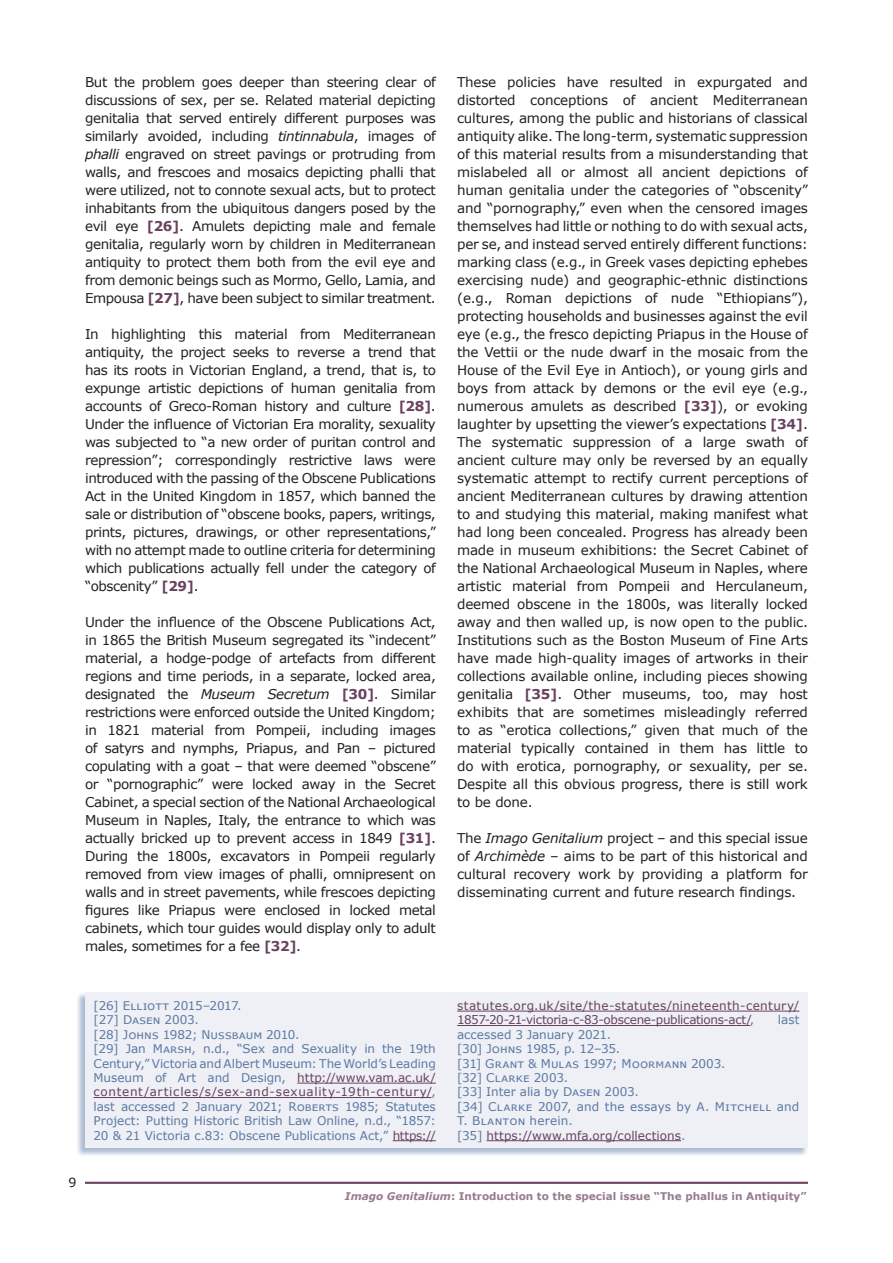
<style>
.page{position:relative;width:893px;height:1263px;background:#fff}
.page>*{position:absolute;margin:0;border:0;box-sizing:border-box;transform-origin:0 0}
.t1{font:13.5px/18px "Verdana";letter-spacing:-.03em;color:#231f20;text-align:justify}
.t2{font:12.6px "Verdana";color:#231f20}
.t3{font:12px/14.4px "Verdana";color:#5c79a4}
.t4{font:12px/14.4px "Verdana";letter-spacing:.02em;color:#694260}
.t5{font:700 10.5px "Verdana";color:#967c8e}
.s1{font-style:italic}
.s2{font-weight:700;color:#694260}
.s3{color:#694260}
.s4{color:#5c79a4}
</style>
<div class="page">
<hr style="left:85px;top:1182px;width:723px;height:2px;background:#694260">
<div style="left:76px;top:992px;width:732px;height:165px;background:#5c79a4;opacity:.5"></div>
<div style="left:85px;top:992px;width:723px;height:156px;background:#eef0f5"></div>
<hr style="left:297px;top:1083px;width:139px;height:1px;background:#694260">
<hr style="left:94px;top:1097px;width:337px;height:1px;background:#694260">
<hr style="left:393px;top:1140px;width:43px;height:1px;background:#694260">
<hr style="left:457px;top:1011px;width:342px;height:1px;background:#694260">
<hr style="left:457px;top:1025px;width:293px;height:1px;background:#694260">
<hr style="left:487px;top:1140px;width:194px;height:1px;background:#694260">
<p class="t1" style="left:85px;top:73px;width:352px">But the problem goes deeper than steering clear of discussions of sex, per se. Related material depicting genitalia that served entirely different purposes was similarly avoided, including <span class="s1">tintinnabula</span>, images of <span class="s1">phalli</span> engraved on street pavings or protruding from walls, and frescoes and mosaics depicting phalli that were utilized, not to connote sexual acts, but to protect inhabitants from the ubiquitous dangers posed by the evil eye <span class="s2">[26]</span>. Amulets depicting male and female genitalia, regularly worn by children in Mediterranean antiquity to protect them both from the evil eye and from demonic beings such as Mormo, Gello, Lamia, and Empousa <span class="s2">[27]</span>, have been subject to similar treatment.</p>
<p class="t1" style="left:85px;top:325px;width:352px">In highlighting this material from Mediterranean antiquity, the project seeks to reverse a trend that has its roots in Victorian England, a trend, that is, to expunge artistic depictions of human genitalia from accounts of Greco-Roman history and culture <span class="s2">[28]</span>.<br>Under the influence of Victorian Era morality, sexuality was subjected to “a new order of puritan control and repression”; correspondingly restrictive laws were introduced with the passing of the Obscene Publications Act in the United Kingdom in 1857, which banned the sale or distribution of “obscene books, papers, writings, prints, pictures, drawings, or other representations,” with no attempt made to outline criteria for determining which publications actually fell under the category of “obscenity” <span class="s2">[29]</span>.</p>
<p class="t1" style="left:85px;top:613px;width:352px">Under the influence of the Obscene Publications Act, in 1865 the British Museum segregated its “indecent” material, a hodge-podge of artefacts from different regions and time periods, in a separate, locked area, designated the <span class="s1">Museum Secretum</span> <span class="s2">[30]</span>. Similar restrictions were enforced outside the United Kingdom; in 1821 material from Pompeii, including images of satyrs and nymphs, Priapus, and Pan – pictured copulating with a goat – that were deemed “obscene” or “pornographic” were locked away in the Secret Cabinet, a special section of the National Archaeological Museum in Naples, Italy, the entrance to which was actually bricked up to prevent access in 1849 <span class="s2">[31]</span>.<br>During the 1800s, excavators in Pompeii regularly removed from view images of phalli, omnipresent on walls and in street pavements, while frescoes depicting figures like Priapus were enclosed in locked metal cabinets, which tour guides would display only to adult males, sometimes for a fee <span class="s2">[32]</span>.</p>
<p class="t1" style="left:457px;top:73px;width:352px">These policies have resulted in expurgated and distorted conceptions of ancient Mediterranean cultures, among the public and historians of classical antiquity alike. The long-term, systematic suppression of this material results from a misunderstanding that mislabeled all or almost all ancient depictions of human genitalia under the categories of “obscenity” and “pornography,” even when the censored images themselves had little or nothing to do with sexual acts, per se, and instead served entirely different functions: marking class (e.g., in Greek vases depicting ephebes exercising nude) and geographic-ethnic distinctions (e.g., Roman depictions of nude “Ethiopians”), protecting households and businesses against the evil eye (e.g., the fresco depicting Priapus in the House of the Vettii or the nude dwarf in the mosaic from the House of the Evil Eye in Antioch), or young girls and boys from attack by demons or the evil eye (e.g., numerous amulets as described <span class="s2">[33]</span>), or evoking laughter by upsetting the viewer’s expectations <span class="s2">[34]</span>.<br>The systematic suppression of a large swath of ancient culture may only be reversed by an equally systematic attempt to rectify current perceptions of ancient Mediterranean cultures by drawing attention to and studying this material, making manifest what had long been concealed. Progress has already been made in museum exhibitions: the Secret Cabinet of the National Archaeological Museum in Naples, where artistic material from Pompeii and Herculaneum, deemed obscene in the 1800s, was literally locked away and then walled up, is now open to the public.<br>Institutions such as the Boston Museum of Fine Arts have made high-quality images of artworks in their collections available online, including pieces showing genitalia <span class="s2">[35]</span>. Other museums, too, may host exhibits that are sometimes misleadingly referred to as “erotica collections,” given that much of the material typically contained in them has little to do with erotica, pornography, or sexuality, per se.<br>Despite all this obvious progress, there is still work to be done.</p>
<p class="t1" style="left:457px;top:828px;width:352px">The <span class="s1">Imago Genitalium</span> project – and this special issue of <span class="s1">Archimède</span> – aims to be part of this historical and cultural recovery work by providing a platform for disseminating current and future research findings.</p>
<p class="t2" style="left:69px;top:1173px;width:10px">9</p>
<p class="t3" style="left:94px;top:998px;width:344px">[26] Elliott 2015–2017.<br>[27] Dasen 2003.<br>[28] Johns 1982; Nussbaum 2010.<br>[29] Jan Marsh, n.d., “Sex and Sexuality in the 19th Century,” Victoria and Albert Museum: The World’s Leading Museum of Art and Design, <span class="s3">http://www.vam.ac.uk/ content/articles/s/sex-and-sexuality-19th-century/</span>, last accessed 2 January 2021; Roberts 1985; Statutes Project: Putting Historic British Law Online, n.d., “1857:<br>20 &amp; 21 Victoria c.83: Obscene Publications Act,” <span class="s3">https://</span></p>
<p class="t4" style="left:457px;top:998px;width:344px">statutes.org.uk/site/the-statutes/nineteenth-century/<br>1857-20-21-victoria-c-83-obscene-publications-act/<span class="s4">,</span></p>
<p class="t3" style="left:778px;top:1013px;width:23px">last</p>
<p class="t3" style="left:457px;top:1027px;width:344px">accessed 3 January 2021.<br>[30] Johns 1985, p. 12–35.<br>[31] Grant &amp; Mulas 1997; Moormann 2003.<br>[32] Clarke 2003.<br>[33] Inter alia by Dasen 2003.<br>[34] Clarke 2007, and the essays by A. Mitchell and<br>T. Blanton herein.<br>[35] <span class="s3">https://www.mfa.org/collections</span>.</p>
<p class="t5" style="left:345px;top:1189px;width:463px"><span class="s1">Imago Genitalium</span>: Introduction to the special issue “The phallus in Antiquity”</p>
</div>
